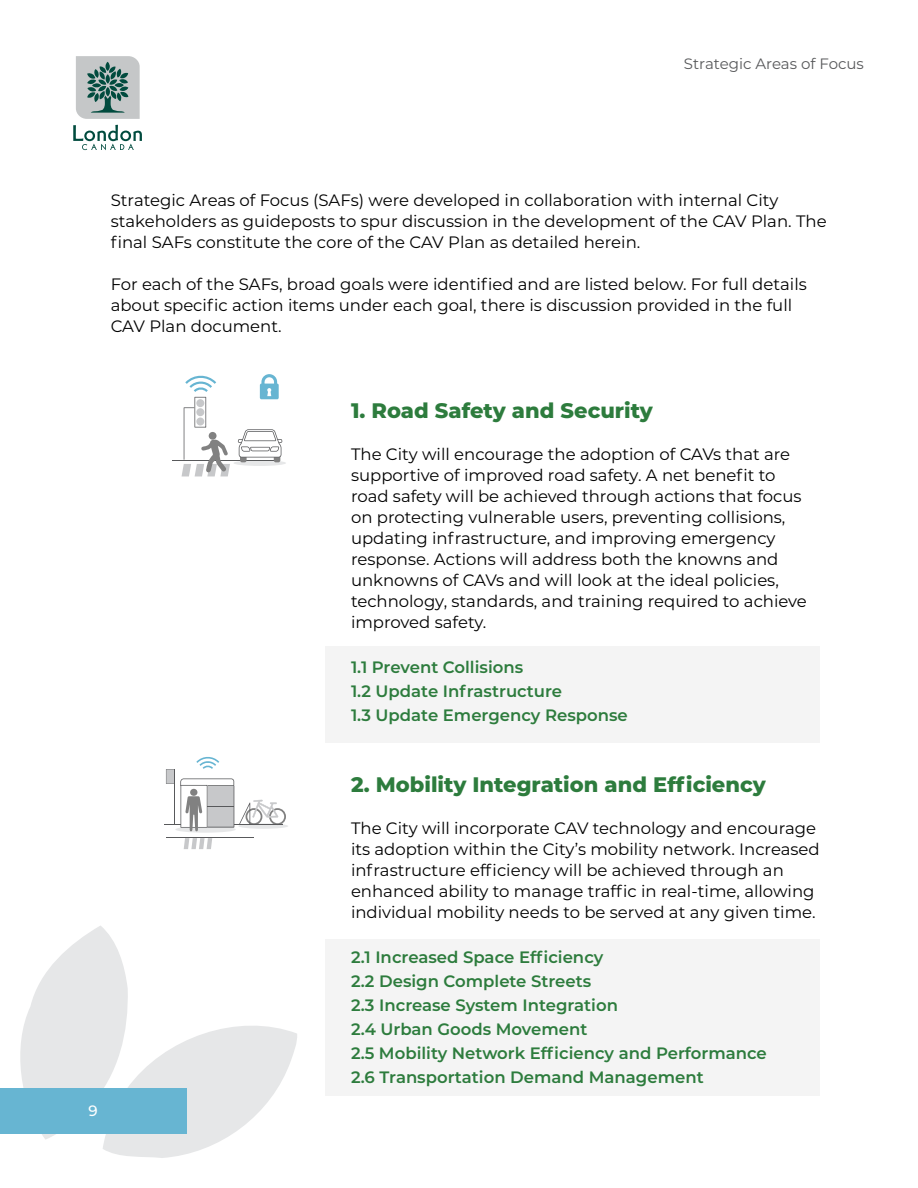
<style>
.page{position:relative;width:918px;height:1188px;background:#fff}
.page>*{position:absolute;margin:0;border:0;box-sizing:border-box;transform-origin:0 0}
.Heading__H2{font:800 21px "Montserrat";color:#2d7c3d}
.Paragraph_Body__P{font:16.5px/21px "Montserrat";color:#000}
.Paragraph_Call_Out_B{font:600 16.5px "Montserrat";color:#2d7c3d}
.Paragraph_Body__P-2{font:15px "Montserrat";color:#58595b}
.t1{font:500 15px "Montserrat";color:#fff}
</style>
<div class="page">
<svg style="left:73px;top:125px;width:69px;height:25px"></svg>
<svg style="left:76px;top:56px;width:64px;height:63px;background:#9badab"></svg>
<svg style="left:12px;top:926px;width:285px;height:232px"></svg>
<div style="left:0;top:1089px;width:186px;height:45px;background:#67b5d2"></div>
<div style="left:325px;top:940px;width:495px;height:156px;background:#f4f4f4"></div>
<div style="left:325px;top:646px;width:495px;height:96px;background:#f4f4f4"></div>
<div style="left:233px;top:460px;width:53px;height:6px;background:#e6e7e8;border-radius:50%"></div>
<hr style="left:173px;top:460px;width:104px;height:1px;background:#58595b">
<svg style="left:260px;top:374px;width:19px;height:25px"></svg>
<svg style="left:182px;top:375px;width:48px;height:101px"></svg>
<svg style="left:238px;top:429px;width:44px;height:33px"></svg>
<div style="left:238px;top:823px;width:50px;height:6px;background:#e6e7e8;border-radius:50%"></div>
<hr style="left:165px;top:824px;width:118px;height:1px;background:#58595b">
<hr style="left:166px;top:837px;width:88px;height:1px;background:#58595b">
<div style="left:175px;top:826px;width:61px;height:7px;background:#e6e7e8;border-radius:50%"></div>
<svg style="left:184px;top:838px;width:28px;height:11px"></svg>
<svg style="left:166px;top:757px;width:120px;height:74px"></svg>
<p class="Paragraph_Body__P-2" style="left:684px;top:53px;width:182px">Strategic Areas of Focus</p>
<p class="Paragraph_Body__P" style="left:111px;top:189px;width:717px">Strategic Areas of Focus (SAFs) were developed in collaboration with internal City stakeholders as guideposts to spur discussion in the development of the CAV Plan. The final SAFs constitute the core of the CAV Plan as detailed herein.</p>
<p class="Paragraph_Body__P" style="left:111px;top:273px;width:698px">For each of the SAFs, broad goals were identified and are listed below. For full details about specific action items under each goal, there is discussion provided in the full<br>CAV Plan document.</p>
<p class="t1" style="left:89px;top:1100px;width:11px">9</p>
<h2 class="Heading__H2" style="left:351px;top:395px;width:303px">1. Road Safety and Security</h2>
<p class="Paragraph_Body__P" style="left:351px;top:443px;width:457px">The City will encourage the adoption of CAVs that are supportive of improved road safety. A net benefit to road safety will be achieved through actions that focus on protecting vulnerable users, preventing collisions, updating infrastructure, and improving emergency response. Actions will address both the knowns and unknowns of CAVs and will look at the ideal policies, technology, standards, and training required to achieve improved safety.</p>
<p class="Paragraph_Call_Out_B" style="left:351px;top:655px;width:174px">1.1 Prevent Collisions</p>
<p class="Paragraph_Call_Out_B" style="left:351px;top:679px;width:213px">1.2 Update Infrastructure</p>
<p class="Paragraph_Call_Out_B" style="left:351px;top:703px;width:278px">1.3 Update Emergency Response</p>
<h2 class="Heading__H2" style="left:351px;top:769px;width:416px">2. Mobility Integration and Efficiency</h2>
<p class="Paragraph_Body__P" style="left:351px;top:817px;width:470px">The City will incorporate CAV technology and encourage its adoption within the City’s mobility network. Increased infrastructure efficiency will be achieved through an enhanced ability to manage traffic in real-time, allowing individual mobility needs to be served at any given time.</p>
<p class="Paragraph_Call_Out_B" style="left:351px;top:946px;width:254px">2.1 Increased Space Efficiency</p>
<p class="Paragraph_Call_Out_B" style="left:351px;top:970px;width:242px">2.2 Design Complete Streets</p>
<p class="Paragraph_Call_Out_B" style="left:351px;top:994px;width:268px">2.3 Increase System Integration</p>
<p class="Paragraph_Call_Out_B" style="left:351px;top:1018px;width:238px">2.4 Urban Goods Movement</p>
<p class="Paragraph_Call_Out_B" style="left:351px;top:1042px;width:417px">2.5 Mobility Network Efficiency and Performance</p>
<p class="Paragraph_Call_Out_B" style="left:351px;top:1066px;width:354px">2.6 Transportation Demand Management</p>
</div>
